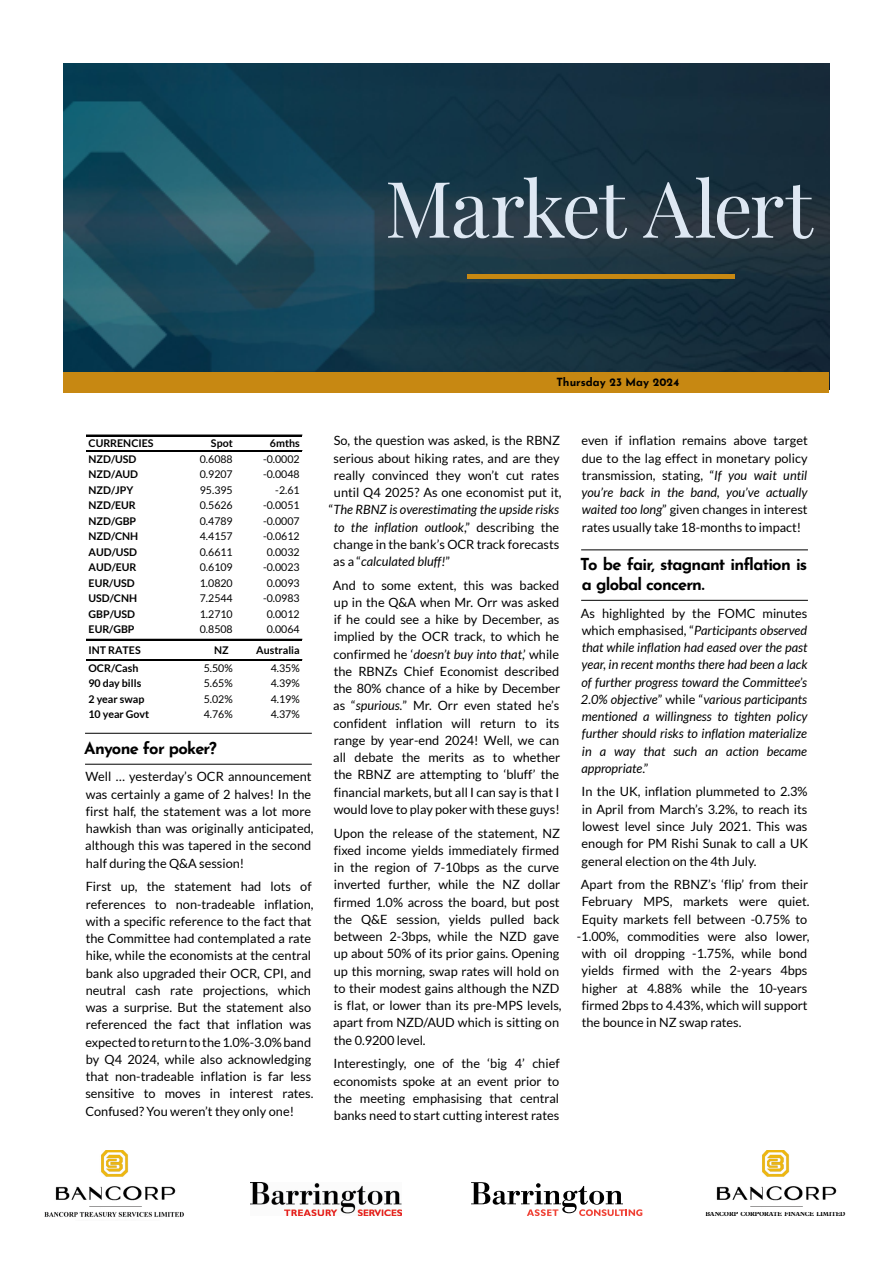
<style>
.page{position:relative;width:893px;height:1263px;background:#fff}
.page>*{position:absolute;margin:0;border:0;box-sizing:border-box;transform-origin:0 0}
.t1{font:78px "Playfair Display";letter-spacing:-.03em;color:#dee8f3}
.t2{font:700 16.5px/19.5px "Josefin Sans";letter-spacing:-.045em;color:#000}
.t3{font:12.75px/17.2px "Lato";color:#000;text-align:justify}
.t4{font:italic 12.75px/17.2px "Lato";color:#000;text-align:justify}
.t5{font:700 11.25px "Josefin Sans";color:#000}
.t6{font:10.65px "Lato";color:#000}
.t7{font:700 10.65px "Lato";color:#000}
.t8{font:700 6.45px "Plantin Std";letter-spacing:-.01em;color:#000;scale:.93 1}
.s1{font-style:normal}
.s2{font-style:italic}
</style>
<div class="page">
<hr style="left:85px;top:733px;width:227px;height:1px;background:#000">
<hr style="left:85px;top:764px;width:227px;height:1px;background:#000">
<hr style="left:86px;top:435px;width:216px;height:1px;background:#000">
<hr style="left:86px;top:450px;width:216px;height:1px;background:#000">
<hr style="left:86px;top:639px;width:216px;height:1px;background:#000">
<hr style="left:86px;top:659px;width:216px;height:1px;background:#000">
<hr style="left:86px;top:660px;width:216px;height:1px;background:#000">
<hr style="left:581px;top:549px;width:227px;height:1px;background:#000">
<hr style="left:581px;top:600px;width:227px;height:1px;background:#000">
<img style="left:44px;top:1150px;width:140px;height:67px">
<img style="left:251px;top:1182px;width:151px;height:33px">
<img style="left:716px;top:1150px;width:121px;height:57px">
<img style="left:64px;top:64px;width:765px;height:308px">
<div style="left:64px;top:372px;width:765px;height:21px;background:#c78812"></div>
<hr style="left:467px;top:275px;width:268px;height:4px;background:#c78812">
<svg style="left:471px;top:1182px;width:171px;height:34px"></svg>
<h1 class="t1" style="left:385px;top:148px;width:429px">Market Alert</h1>
<p class="t5" style="left:556px;top:372px;width:124px">Thursday 23 May 2024</p>
<p class="t7" style="left:89px;top:437px;width:67px">CURRENCIES</p>
<p class="t7" style="left:211px;top:437px;width:23px">Spot</p>
<p class="t7" style="left:270px;top:437px;width:31px">6mths</p>
<p class="t7" style="left:89px;top:453px;width:49px">NZD/USD</p>
<p class="t6" style="left:200px;top:453px;width:34px">0.6088</p>
<p class="t6" style="left:263px;top:453px;width:38px">-0.0002</p>
<p class="t7" style="left:89px;top:468px;width:51px">NZD/AUD</p>
<p class="t6" style="left:200px;top:468px;width:34px">0.9207</p>
<p class="t6" style="left:263px;top:468px;width:38px">-0.0048</p>
<p class="t7" style="left:89px;top:484px;width:46px">NZD/JPY</p>
<p class="t6" style="left:200px;top:484px;width:34px">95.395</p>
<p class="t6" style="left:275px;top:484px;width:26px">-2.61</p>
<p class="t7" style="left:89px;top:499px;width:49px">NZD/EUR</p>
<p class="t6" style="left:200px;top:499px;width:34px">0.5626</p>
<p class="t6" style="left:263px;top:499px;width:38px">-0.0051</p>
<p class="t7" style="left:89px;top:515px;width:49px">NZD/GBP</p>
<p class="t6" style="left:200px;top:515px;width:34px">0.4789</p>
<p class="t6" style="left:263px;top:515px;width:38px">-0.0007</p>
<p class="t7" style="left:89px;top:530px;width:51px">NZD/CNH</p>
<p class="t6" style="left:200px;top:530px;width:34px">4.4157</p>
<p class="t6" style="left:263px;top:530px;width:38px">-0.0612</p>
<p class="t7" style="left:89px;top:546px;width:50px">AUD/USD</p>
<p class="t6" style="left:200px;top:546px;width:34px">0.6611</p>
<p class="t6" style="left:267px;top:546px;width:34px">0.0032</p>
<p class="t7" style="left:89px;top:561px;width:49px">AUD/EUR</p>
<p class="t6" style="left:200px;top:561px;width:34px">0.6109</p>
<p class="t6" style="left:263px;top:561px;width:38px">-0.0023</p>
<p class="t7" style="left:89px;top:577px;width:48px">EUR/USD</p>
<p class="t6" style="left:200px;top:577px;width:34px">1.0820</p>
<p class="t6" style="left:267px;top:577px;width:34px">0.0093</p>
<p class="t7" style="left:89px;top:592px;width:50px">USD/CNH</p>
<p class="t6" style="left:200px;top:592px;width:34px">7.2544</p>
<p class="t6" style="left:263px;top:592px;width:38px">-0.0983</p>
<p class="t7" style="left:89px;top:607px;width:48px">GBP/USD</p>
<p class="t6" style="left:200px;top:608px;width:34px">1.2710</p>
<p class="t6" style="left:267px;top:608px;width:34px">0.0012</p>
<p class="t7" style="left:89px;top:623px;width:47px">EUR/GBP</p>
<p class="t6" style="left:200px;top:623px;width:34px">0.8508</p>
<p class="t6" style="left:267px;top:623px;width:34px">0.0064</p>
<p class="t7" style="left:89px;top:644px;width:54px">INT RATES</p>
<p class="t7" style="left:214px;top:644px;width:16px">NZ</p>
<p class="t7" style="left:256px;top:644px;width:45px">Australia</p>
<p class="t7" style="left:89px;top:662px;width:51px">OCR/Cash</p>
<p class="t6" style="left:204px;top:662px;width:31px">5.50%</p>
<p class="t6" style="left:271px;top:662px;width:31px">4.35%</p>
<p class="t7" style="left:89px;top:677px;width:54px">90 day bills</p>
<p class="t6" style="left:204px;top:677px;width:31px">5.65%</p>
<p class="t6" style="left:271px;top:677px;width:31px">4.39%</p>
<p class="t7" style="left:89px;top:693px;width:57px">2 year swap</p>
<p class="t6" style="left:204px;top:693px;width:31px">5.02%</p>
<p class="t6" style="left:271px;top:693px;width:31px">4.19%</p>
<p class="t7" style="left:89px;top:708px;width:62px">10 year Govt</p>
<p class="t6" style="left:204px;top:708px;width:31px">4.76%</p>
<p class="t6" style="left:271px;top:708px;width:31px">4.37%</p>
<p class="t2" style="left:84px;top:736px;width:134px">Anyone for poker?</p>
<p class="t3" style="left:85px;top:768px;width:230px;text-align:left">Well … yesterday’s OCR announcement was certainly a game of 2 halves! In the first half, the statement was a lot more hawkish than was originally anticipated, although this was tapered in the second half during the Q&amp;A session!</p>
<p class="t3" style="left:85px;top:878px;width:230px;text-align:left">First up, the statement had lots of references to non-tradeable inflation, with a specific reference to the fact that the Committee had contemplated a rate hike, while the economists at the central bank also upgraded their OCR, CPI, and neutral cash rate projections, which was a surprise. But the statement also referenced the fact that inflation was expected to return to the 1.0%-3.0% band by Q4 2024, while also acknowledging that non-tradeable inflation is far less sensitive to moves in interest rates.<br>Confused? You weren’t they only one!</p>
<p class="t3" style="left:334px;top:432px;width:228px">So, the question was asked, is the RBNZ</p>
<p class="t3" style="left:333px;top:449px;width:228px">serious about hiking rates, and are they</p>
<p class="t3" style="left:334px;top:466px;width:227px">really convinced they won’t cut rates</p>
<p class="t3" style="left:334px;top:484px;width:229px">until Q4 2025? As one economist put it,</p>
<p class="t4" style="left:329px;top:501px;width:232px"><span class="s1">“</span>The RBNZ is overestimating the upside risks</p>
<p class="t4" style="left:334px;top:519px;width:227px">to the inflation outlook<span class="s1">,” describing the</span></p>
<p class="t3" style="left:334px;top:535px;width:227px">change in the bank’s OCR track forecasts</p>
<p class="t4" style="left:333px;top:553px;width:118px"><span class="s1">as a “</span>calculated bluff!<span class="s1">”</span></p>
<p class="t3" style="left:333px;top:576px;width:229px">And to some extent, this was backed up in the Q&amp;A when Mr. Orr was asked if he could see a hike by December, as implied by the OCR track, to which he confirmed he ‘<span class="s2">doesn’t buy into that</span>,’ while the RBNZs Chief Economist described the 80% chance of a hike by December as “<span class="s2">spurious.</span>” Mr. Orr even stated he’s confident inflation will return to its range by year-end 2024! Well, we can all debate the merits as to whether the RBNZ are attempting to ‘bluff’ the financial markets, but all I can say is that I would love to play poker with these guys!</p>
<p class="t3" style="left:333px;top:824px;width:230px;text-align:left">Upon the release of the statement, NZ fixed income yields immediately firmed in the region of 7-10bps as the curve inverted further, while the NZ dollar firmed 1.0% across the board, but post the Q&amp;E session, yields pulled back between 2-3bps, while the NZD gave up about 50% of its prior gains. Opening up this morning, swap rates will hold on to their modest gains although the NZD is flat, or lower than its pre-MPS levels, apart from NZD/AUD which is sitting on the 0.9200 level.</p>
<p class="t3" style="left:333px;top:1055px;width:228px">Interestingly, one of the ‘big 4’ chief economists spoke at an event prior to the meeting emphasising that central banks need to start cutting interest rates</p>
<p class="t3" style="left:582px;top:432px;width:228px">even if inflation remains above target due to the lag effect in monetary policy transmission, stating, “<span class="s2">If you wait until you’re back in the band, you’ve actually waited too long</span>” given changes in interest rates usually take 18-months to impact!</p>
<p class="t2" style="left:580px;top:552px;width:229px">To be fair, stagnant inflation is a global concern.</p>
<p class="t4" style="left:581px;top:605px;width:228px"><span class="s1">As highlighted by the FOMC minutes which emphasised, “</span>Participants observed that while inflation had eased over the past year, in recent months there had been a lack of further progress toward the Committee’s 2.0% objective<span class="s1">” while “</span>various participants mentioned a willingness to tighten policy further should risks to inflation materialize in a way that such an action became appropriate<span class="s1">.”</span></p>
<p class="t3" style="left:582px;top:783px;width:228px">In the UK, inflation plummeted to 2.3% in April from March’s 3.2%, to reach its lowest level since July 2021. This was enough for PM Rishi Sunak to call a UK general election on the 4th July.</p>
<p class="t3" style="left:581px;top:876px;width:229px">Apart from the RBNZ’s ‘flip’ from their</p>
<p class="t3" style="left:582px;top:893px;width:229px">February MPS, markets were quiet.</p>
<p class="t3" style="left:582px;top:910px;width:227px">Equity markets fell between -0.75% to</p>
<p class="t3" style="left:577px;top:927px;width:234px">-1.00%, commodities were also lower,</p>
<p class="t3" style="left:582px;top:945px;width:227px">with oil dropping -1.75%, while bond</p>
<p class="t3" style="left:582px;top:962px;width:227px">yields firmed with the 2-years 4bps</p>
<p class="t3" style="left:582px;top:979px;width:227px">higher at 4.88% while the 10-years</p>
<p class="t3" style="left:582px;top:996px;width:227px">firmed 2bps to 4.43%, which will support</p>
<p class="t3" style="left:582px;top:1014px;width:161px">the bounce in NZ swap rates.</p>
<p class="t8" style="left:705px;top:1210px;width:152px">BANCORP CORPORATE FINANCE LIMITED</p>
</div>
